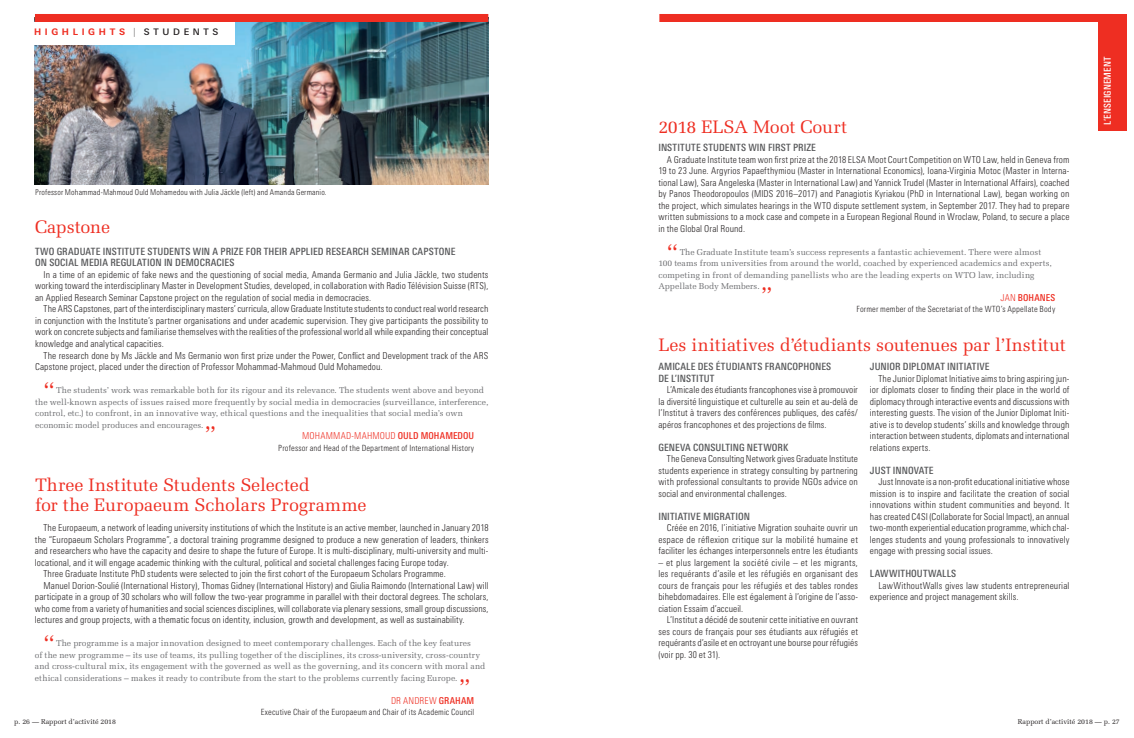
<style>
.page{position:relative;width:1134px;height:738px;background:#fff}
.page>*{position:absolute;margin:0;border:0;box-sizing:border-box;transform-origin:0 0}
.t1{font:24px "Melior LT";color:#ee2e22}
.t2{font:18px/20px "Melior LT";letter-spacing:-.005em;color:#ee2e22}
.t3{font:500 condensed 10px/11.5px "Linotype Univers";letter-spacing:.01em;color:#57585a}
.t4{font:300 condensed 9.5px/11.5px "Linotype Univers";letter-spacing:.01em;color:#231f20;text-align:justify}
.t5{font:300 condensed 9.5px "Linotype Univers";letter-spacing:.01em;color:#ee2e22}
.t6{font:500 condensed 9.5px "Linotype Univers";letter-spacing:.015em;color:#fff}
.t7{font:500 condensed 9.5px "Linotype Univers";letter-spacing:.02em;color:#ee2e22}
.t8{font:700 9px "Linotype Univers Basic";letter-spacing:.405em;color:#ee2e22}
.t9{font:8.5px/11.5px "Melior LT";letter-spacing:.005em;color:#6c6d70}
.t10{font:300 condensed 8.5px "Linotype Univers";letter-spacing:.015em;color:#231f20}
.t11{font:300 condensed 8px "Linotype Univers";letter-spacing:.015em;color:#231f20}
.t12{font:7px "Melior LT";color:#231f20}
.s1{font-family:"Linotype Univers";font-weight:100;font-stretch:condensed;color:#231f20}
.s2{font-weight:500;color:#231f20}
.s3{font-weight:300}
.s4{font-weight:500}
</style>
<div class="page">
<div style="left:1098px;top:14px;width:28px;height:116px;background:#ee2e22"></div>
<img style="left:35px;top:22px;width:453px;height:162px">
<div style="left:35px;top:14px;width:453px;height:8px;background:#ee2e22"></div>
<div style="left:659px;top:14px;width:454px;height:8px;background:#ee2e22"></div>
<div style="left:28px;top:22px;width:206px;height:23px;background:#fff"></div>
<p class="t8" style="left:34px;top:26px;width:186px">HIGHLIGHTS <span class="s1">|</span> <span class="s2">STUDENTS</span></p>
<h2 class="t2" style="left:658px;top:117px;width:190px">2018 ELSA Moot Court</h2>
<p class="t3" style="left:658px;top:142px;width:159px">INSTITUTE STUDENTS WIN FIRST PRIZE</p>
<p class="t6" style="left:1102px;top:125px;width:70px;rotate:-90deg">L’ENSEIGNEMENT</p>
<p class="t4" style="left:658px;top:153px;width:413px;text-indent:9px">A Graduate Institute team won first prize at the 2018 ELSA Moot Court Competition on WTO Law, held in Geneva from 19 to 23 June. Argyrios Papaefthymiou (Master in International Economics), Ioana-Virginia Motoc (Master in Interna&shy;tional Law), Sara Angeleska (Master in International Law) and Yannick Trudel (Master in International Affairs), coached by Panos Theodoropoulos (MIDS 2016–2017) and Panagiotis Kyriakou (PhD in International Law), began working on the project, which simulates hearings in the WTO dispute settlement system, in September 2017. They had to prepare written submissions to a mock case and compete in a European Regional Round in Wroclaw, Poland, to secure a place in the Global Oral Round.</p>
<h1 class="t1" style="left:667px;top:238px;width:13px">“</h1>
<p class="t9" style="left:658px;top:246px;width:395px;text-indent:21px">The Graduate Institute team’s success represents a fantastic achievement. There were almost 100 teams from universities from around the world, coached by experienced academics and experts, competing in front of demanding panellists who are the leading experts on WTO law, including Appellate Body Members.</p>
<h1 class="t1" style="left:761px;top:282px;width:13px">”</h1>
<p class="t7" style="left:1000px;top:292px;width:56px"><span class="s3">JAN</span> BOHANES</p>
<p class="t10" style="left:856px;top:304px;width:200px">Former member of the Secretariat of the WTO’s Appellate Body</p>
<p class="t11" style="left:35px;top:187px;width:293px">Professor Mohammad-Mahmoud Ould Mohamedou with Julia Jäckle (left) and Amanda Germanio.</p>
<h2 class="t2" style="left:35px;top:217px;width:76px">Capstone</h2>
<p class="t3" style="left:35px;top:245px;width:422px">TWO GRADUATE INSTITUTE STUDENTS WIN A PRIZE FOR THEIR APPLIED RESEARCH SEMINAR CAPSTONE<br>ON SOCIAL MEDIA REGULATION IN DEMOCRACIES</p>
<p class="t4" style="left:35px;top:268px;width:455px;text-indent:9px">In a time of an epidemic of fake news and the questioning of social media, Amanda Germanio and Julia Jäckle, two students working toward the interdisciplinary Master in Development Studies, developed, in collaboration with Radio Télévision Suisse (RTS), an Applied Research Seminar Capstone project on the regulation of social media in democracies.</p>
<p class="t4" style="left:35px;top:303px;width:455px;text-indent:9px">The ARS Capstones, part of the interdisciplinary masters’ curricula, allow Graduate Institute students to conduct real world research in conjunction with the Institute’s partner organisations and under academic supervision. They give participants the possibility to work on concrete subjects and familiarise themselves with the realities of the professional world all while expanding their conceptual knowledge and analytical capacities.</p>
<p class="t4" style="left:35px;top:349px;width:455px;text-indent:9px">The research done by Ms Jäckle and Ms Germanio won first prize under the Power, Conflict and Development track of the ARS<br>Capstone project, placed under the direction of Professor Mohammad-Mahmoud Ould Mohamedou.</p>
<h1 class="t1" style="left:44px;top:376px;width:13px">“</h1>
<p class="t9" style="left:35px;top:384px;width:455px;text-indent:21px">The students’ work was remarkable both for its rigour and its relevance. The students went above and beyond the well-known aspects of issues raised more frequently by social media in democracies (surveillance, interference, control, etc.) to confront, in an innovative way, ethical questions and the inequalities that social media’s own economic model produces and encourages.</p>
<h1 class="t1" style="left:204px;top:420px;width:13px">”</h1>
<p class="t5" style="left:302px;top:430px;width:173px">MOHAMMAD-MAHMOUD <span class="s4">OULD MOHAMEDOU</span></p>
<p class="t10" style="left:278px;top:442px;width:198px">Professor and Head of the Department of International History</p>
<h2 class="t2" style="left:658px;top:334px;width:409px">Les initiatives d’étudiants soutenues par l’Institut</h2>
<p class="t3" style="left:658px;top:360px;width:174px">AMICALE DES ÉTUDIANTS FRANCOPHONES<br>DE L’INSTITUT</p>
<p class="t4" style="left:658px;top:383px;width:201px;text-indent:9px">L’Amicale des étudiants francophones vise à promouvoir la diversité linguistique et culturelle au sein et au-delà de l’Institut à travers des conférences publiques, des cafés/ apéros francophones et des projections de films.</p>
<p class="t3" style="left:658px;top:441px;width:131px">GENEVA CONSULTING NETWORK</p>
<p class="t4" style="left:658px;top:452px;width:201px;text-indent:9px">The Geneva Consulting Network gives Graduate Institute students experience in strategy consulting by partnering with professional consultants to provide NGOs advice on social and environmental challenges.</p>
<p class="t3" style="left:658px;top:510px;width:93px">INITIATIVE MIGRATION</p>
<p class="t4" style="left:658px;top:521px;width:201px;text-indent:9px">Créée en 2016, l’initiative Migration souhaite ouvrir un espace de réflexion critique sur la mobilité humaine et faciliter les échanges interpersonnels entre les étudiants</p>
<p class="t4" style="left:658px;top:556px;width:201px">– et plus largement la société civile – et les migrants, les requérants d’asile et les réfugiés en organisant des cours de français pour les réfugiés et des tables rondes bihebdomadaires. Elle est également à l’origine de l’asso&shy;ciation Essaim d’accueil.</p>
<p class="t4" style="left:658px;top:613px;width:201px;text-indent:9px">L’Institut a décidé de soutenir cette initiative en ouvrant ses cours de français pour ses étudiants aux réfugiés et requérants d’asile et en octroyant une bourse pour réfugiés (voir pp. 30 et 31).</p>
<p class="t3" style="left:870px;top:360px;width:121px">JUNIOR DIPLOMAT INITIATIVE</p>
<p class="t4" style="left:870px;top:372px;width:201px;text-indent:9px">The Junior Diplomat Initiative aims to bring aspiring jun&shy;ior diplomats closer to finding their place in the world of diplomacy through interactive events and discussions with interesting guests. The vision of the Junior Diplomat Initi&shy;ative is to develop students’ skills and knowledge through interaction between students, diplomats and international relations experts.</p>
<p class="t3" style="left:870px;top:464px;width:65px">JUST INNOVATE</p>
<p class="t4" style="left:870px;top:475px;width:201px;text-indent:9px">Just Innovate is a non-profit educational initiative whose mission is to inspire and facilitate the creation of social innovations within student communities and beyond. It has created C4SI (Collaborate for Social Impact), an annual two-month experiential education programme, which chal&shy;lenges students and young professionals to innovatively engage with pressing social issues.</p>
<p class="t3" style="left:870px;top:567px;width:88px">LAWWITHOUTWALLS</p>
<p class="t4" style="left:870px;top:579px;width:201px;text-indent:9px">LawWithoutWalls gives law students entrepreneurial experience and project management skills.</p>
<h2 class="t2" style="left:35px;top:474px;width:333px">Three Institute Students Selected<br>for the Europaeum Scholars Programme</h2>
<p class="t4" style="left:43px;top:521px;width:447px">The Europaeum, a network of leading university institutions of which the Institute is an active member, launched in January 2018</p>
<p class="t4" style="left:35px;top:533px;width:455px">the “Europaeum Scholars Programme”, a doctoral training programme designed to produce a new generation of leaders, thinkers</p>
<p class="t4" style="left:35px;top:544px;width:455px">and researchers who have the capacity and desire to shape the future of Europe. It is multi-disciplinary, multi-university and multi-</p>
<p class="t4" style="left:35px;top:556px;width:415px">locational, and it will engage academic thinking with the cultural, political and societal challenges facing Europe today.</p>
<p class="t4" style="left:43px;top:567px;width:404px">Three Graduate Institute PhD students were selected to join the first cohort of the Europaeum Scholars Programme.</p>
<p class="t4" style="left:43px;top:579px;width:447px">Manuel Dorion-Soulié (International History), Thomas Gidney (International History) and Giulia Raimondo (International Law) will</p>
<p class="t4" style="left:35px;top:590px;width:455px">participate in a group of 30 scholars who will follow the two-year programme in parallel with their doctoral degrees. The scholars,</p>
<p class="t4" style="left:35px;top:602px;width:455px">who come from a variety of humanities and social sciences disciplines, will collaborate via plenary sessions, small group discussions,</p>
<p class="t4" style="left:35px;top:613px;width:431px">lectures and group projects, with a thematic focus on identity, inclusion, growth and development, as well as sustainability.</p>
<h1 class="t1" style="left:43px;top:629px;width:13px">“</h1>
<p class="t9" style="left:35px;top:637px;width:452px;text-indent:21px">The programme is a major innovation designed to meet contemporary challenges. Each of the key features<br>of the new programme – its use of teams, its pulling together of the disciplines, its cross-university, cross-country and cross-cultural mix, its engagement with the governed as well as the governing, and its concern with moral and ethical considerations – makes it ready to contribute from the start to the problems currently facing Europe.</p>
<h1 class="t1" style="left:458px;top:673px;width:13px">”</h1>
<p class="t5" style="left:391px;top:694px;width:85px">DR ANDREW <span class="s4">GRAHAM</span></p>
<p class="t10" style="left:261px;top:707px;width:215px">Executive Chair of the Europaeum and Chair of its Academic Council</p>
<p class="t12" style="left:14px;top:716px;width:103px">p. 26 — Rapport d’activité 2018</p>
<p class="t12" style="left:1018px;top:716px;width:103px">Rapport d’activité 2018 — p. 27</p>
</div>
